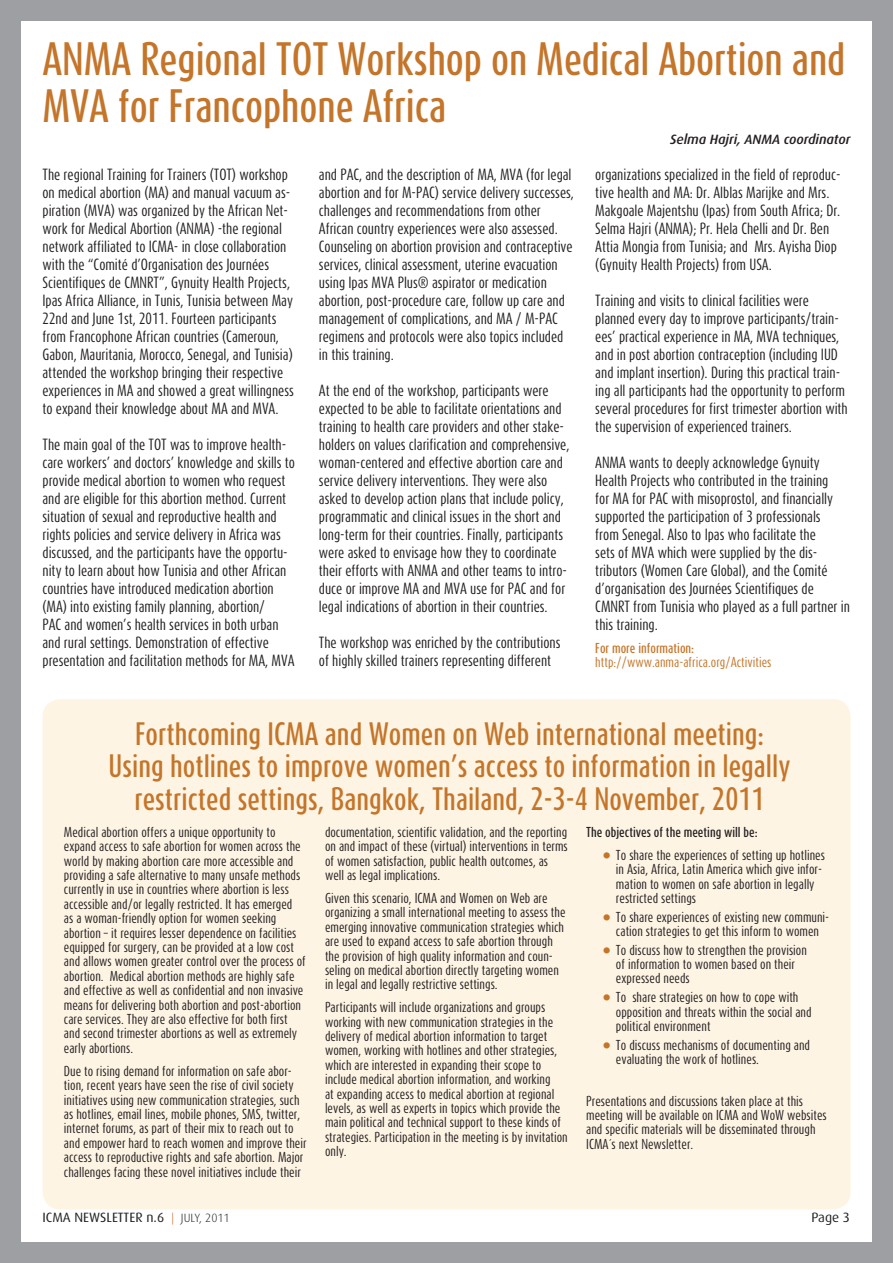
<style>
.page{position:relative;width:893px;height:1263px;background:#9d9fa2}
.page>*{position:absolute;margin:0;border:0;box-sizing:border-box;transform-origin:0 0}
.t1{font:500 39px/46.8px "Dax Compact";letter-spacing:-.005em;color:#c47529}
.t2{font:500 27px/32.4px "Dax Compact";color:#c47529;text-align:center}
.t3{font:13.5px/18px "Dax Compact";letter-spacing:-.005em;color:#231f20}
.t4{font:13.5px "Dax";color:#231f20}
.t5{font:italic 500 13.5px "Dax";letter-spacing:-.005em;color:#231f20}
.bullets{font:12px/14.4px "Dax Compact";color:#231f20}
.t6{font:12px/14.4px "Dax Compact";color:#c47529}
.t7{font:500 12px "Dax Compact";color:#231f20}
.s1{font-weight:500}
.s2{font-family:"Dax Wide";font-weight:900;font-size:13.5px;color:#c47529}
.s3{font-weight:300;font-size:12px;color:#cb6627}
.s4{font-weight:300;font-size:12px}
</style>
<div class="page">
<div style="left:21px;top:21px;width:851px;height:1221px;background:#fff"></div>
<div style="left:43px;top:699px;width:808px;height:510px;background:#fdf4e4;border-radius:18px"></div>
<p class="t1" style="left:43px;top:35px;width:804px">ANMA Regional TOT Workshop on Medical Abortion and<br>MVA for Francophone Africa</p>
<p class="t5" style="left:670px;top:132px;width:182px">Selma Hajri, ANMA coordinator</p>
<p class="t3" style="left:319px;top:165px;width:257px">and PAC, and the description of MA, MVA (for legal abortion and for M-PAC) service delivery successes, challenges and recommendations from other African country experiences were also assessed.<br>Counseling on abortion provision and contraceptive services, clinical assessment, uterine evacuation using Ipas MVA Plus® aspirator or medication abortion, post-procedure care, follow up care and management of complications, and MA / M-PAC regimens and protocols were also topics included in this training.</p>
<p class="t3" style="left:319px;top:381px;width:252px">At the end of the workshop, participants were expected to be able to facilitate orientations and training to health care providers and other stake&shy;holders on values clarification and comprehensive, woman-centered and effective abortion care and service delivery interventions. They were also asked to develop action plans that include policy, programmatic and clinical issues in the short and long-term for their countries. Finally, participants were asked to envisage how they to coordinate their efforts with ANMA and other teams to intro&shy;duce or improve MA and MVA use for PAC and for legal indications of abortion in their countries.</p>
<p class="t3" style="left:319px;top:633px;width:243px">The workshop was enriched by the contributions of highly skilled trainers representing different</p>
<p class="t3" style="left:43px;top:165px;width:253px">The regional Training for Trainers (TOT) workshop on medical abortion (MA) and manual vacuum as&shy;piration (MVA) was organized by the African Net&shy;work for Medical Abortion (ANMA) -the regional network affiliated to ICMA- in close collaboration with the “Comité d’Organisation des Journées Scientifiques de CMNRT”, Gynuity Health Projects, Ipas Africa Alliance, in Tunis, Tunisia between May 22nd and June 1st, 2011. Fourteen participants from Francophone African countries (Cameroun, Gabon, Mauritania, Morocco, Senegal, and Tunisia) attended the workshop bringing their respective experiences in MA and showed a great willingness to expand their knowledge about MA and MVA.</p>
<p class="t3" style="left:43px;top:435px;width:254px">The main goal of the TOT was to improve health&shy;care workers’ and doctors’ knowledge and skills to provide medical abortion to women who request and are eligible for this abortion method. Current situation of sexual and reproductive health and rights policies and service delivery in Africa was discussed, and the participants have the opportu&shy;nity to learn about how Tunisia and other African countries have introduced medication abortion (MA) into existing family planning, abortion/<br>PAC and women’s health services in both urban and rural settings. Demonstration of effective presentation and facilitation methods for MA, MVA</p>
<p class="t3" style="left:595px;top:165px;width:247px">organizations specialized in the field of reproduc&shy;tive health and MA: Dr. Alblas Marijke and Mrs.<br>Makgoale Majentshu (Ipas) from South Africa; Dr.<br>Selma Hajri (ANMA); Pr. Hela Chelli and Dr. Ben Attia Mongia from Tunisia; and Mrs. Ayisha Diop (Gynuity Health Projects) from USA.</p>
<p class="t3" style="left:595px;top:291px;width:254px">Training and visits to clinical facilities were planned every day to improve participants/train&shy;ees’ practical experience in MA, MVA techniques, and in post abortion contraception (including IUD and implant insertion). During this practical train&shy;ing all participants had the opportunity to perform several procedures for first trimester abortion with the supervision of experienced trainers.</p>
<p class="t3" style="left:595px;top:453px;width:256px">ANMA wants to deeply acknowledge Gynuity Health Projects who contributed in the training<br>for MA for PAC with misoprostol, and financially supported the participation of 3 professionals<br>from Senegal. Also to Ipas who facilitate the<br>sets of MVA which were supplied by the dis&shy;tributors (Women Care Global), and the Comité d’organisation des Journées Scientifiques de CMNRT from Tunisia who played as a full partner in this training.</p>
<p class="t6" style="left:595px;top:641px;width:178px"><span class="s1">For more information: </span>http://www.anma-africa.org/Activities</p>
<p class="t2" style="left:135px;top:717px;width:631px">Forthcoming ICMA and Women on Web international meeting:</p>
<p class="t2" style="left:109px;top:749px;width:683px">Using hotlines to improve women’s access to information in legally restricted settings, Bangkok, Thailand, 2-3-4 November, 2011</p>
<p class="bullets" style="left:64px;top:824px;width:243px">Medical abortion offers a unique opportunity to expand access to safe abortion for women across the world by making abortion care more accessible and providing a safe alternative to many unsafe methods currently in use in countries where abortion is less accessible and/or legally restricted. It has emerged<br>as a woman-friendly option for women seeking abortion – it requires lesser dependence on facilities equipped for surgery, can be provided at a low cost and allows women greater control over the process of abortion. Medical abortion methods are highly safe and effective as well as confidential and non invasive means for delivering both abortion and post-abortion care services. They are also effective for both first and second trimester abortions as well as extremely early abortions.</p>
<p class="bullets" style="left:64px;top:1063px;width:244px">Due to rising demand for information on safe abor&shy;tion, recent years have seen the rise of civil society initiatives using new communication strategies, such as hotlines, email lines, mobile phones, SMS, twitter, internet forums, as part of their mix to reach out to and empower hard to reach women and improve their access to reproductive rights and safe abortion. Major challenges facing these novel initiatives include their</p>
<p class="bullets" style="left:325px;top:824px;width:244px">documentation, scientific validation, and the reporting on and impact of these (virtual) interventions in terms of women satisfaction, public health outcomes, as well as legal implications.</p>
<p class="bullets" style="left:325px;top:890px;width:242px">Given this scenario, ICMA and Women on Web are organizing a small international meeting to assess the emerging innovative communication strategies which are used to expand access to safe abortion through the provision of high quality information and coun&shy;seling on medical abortion directly targeting women in legal and legally restrictive settings.</p>
<p class="bullets" style="left:325px;top:1000px;width:244px">Participants will include organizations and groups working with new communication strategies in the delivery of medical abortion information to target women, working with hotlines and other strategies, which are interested in expanding their scope to include medical abortion information, and working<br>at expanding access to medical abortion at regional levels, as well as experts in topics which provide the main political and technical support to these kinds of strategies. Participation in the meeting is by invitation only.</p>
<p class="t7" style="left:586px;top:824px;width:173px">The objectives of the meeting will be:</p>
<p class="bullets" style="left:616px;top:847px;width:211px;text-indent:-13px"><span class="s2">•</span> To share the experiences of setting up hotlines in Asia, Africa, Latin America which give infor&shy;mation to women on safe abortion in legally restricted settings</p>
<p class="bullets" style="left:603px;top:909px;width:228px;text-align:center"><span class="s2">•</span> To share experiences of existing new communi&shy;cation strategies to get this inform to women</p>
<p class="bullets" style="left:616px;top:942px;width:193px;text-indent:-13px"><span class="s2">•</span> To discuss how to strengthen the provision of information to women based on their expressed needs</p>
<p class="bullets" style="left:616px;top:990px;width:197px;text-indent:-13px"><span class="s2">•</span> To share strategies on how to cope with opposition and threats within the social and political environment</p>
<p class="bullets" style="left:616px;top:1037px;width:196px;text-indent:-13px"><span class="s2">•</span> To discuss mechanisms of documenting and evaluating the work of hotlines.</p>
<p class="bullets" style="left:586px;top:1093px;width:242px">Presentations and discussions taken place at this meeting will be available on ICMA and WoW websites and specific materials will be disseminated through ICMA´s next Newsletter.</p>
<p class="t4" style="left:43px;top:1210px;width:189px">ICMA NEWSLETTER n.6 <span class="s3">|</span> <span class="s4">JULY, 2011</span></p>
<p class="t4" style="left:811px;top:1210px;width:40px">Page 3</p>
</div>
